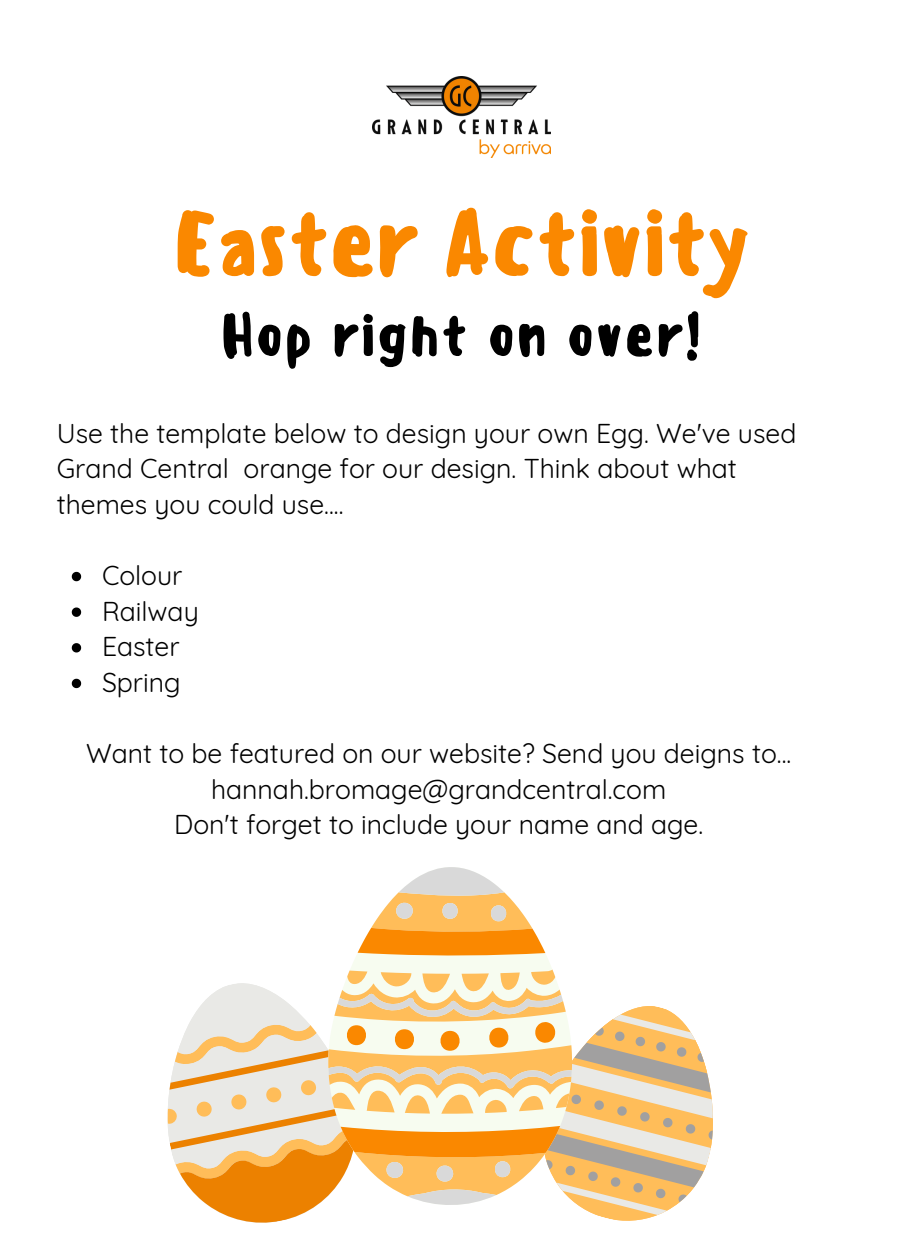
<style>
.page{position:relative;width:900px;height:1260px;background:#fff}
.page>*{position:absolute;margin:0;border:0;box-sizing:border-box;transform-origin:0 0}
.t1{font:500 90px "Sensei";letter-spacing:-.02em;color:#fa8800}
.t2{font:500 56.75px "Sensei";letter-spacing:.02em;color:#000}
.t3{font:26.5px/35.5px "Quicksand";color:#000}
</style>
<div class="page">
<img style="left:372px;top:77px;width:178px;height:80px">
<div style="left:350px;top:952px;width:203px;height:18px;background:#f7fcf0"></div>
<svg style="left:358px;top:867px;width:187px;height:89px"></svg>
<svg style="left:167px;top:970px;width:546px;height:253px"></svg>
<svg style="left:72px;top:572px;width:9px;height:9px"></svg>
<svg style="left:72px;top:608px;width:9px;height:9px"></svg>
<svg style="left:72px;top:643px;width:9px;height:9px"></svg>
<svg style="left:72px;top:679px;width:9px;height:9px"></svg>
<p class="t1" style="left:173px;top:191px;width:580px">Easter Activity</p>
<p class="t2" style="left:221px;top:302px;width:482px">Hop right on over!</p>
<p class="t3" style="left:57px;top:415px;width:741px">Use the template below to design your own Egg. We've used<br>Grand Central orange for our design. Think about what themes you could use....</p>
<p class="t3" style="left:102px;top:557px;width:82px">Colour</p>
<p class="t3" style="left:102px;top:593px;width:98px">Railway</p>
<p class="t3" style="left:102px;top:629px;width:79px">Easter</p>
<p class="t3" style="left:102px;top:664px;width:80px">Spring</p>
<p class="t3" style="left:86px;top:735px;width:707px;text-align:center">Want to be featured on our website? Send you deigns to... hannah.bromage@grandcentral.com</p>
<p class="t3" style="left:174px;top:807px;width:531px">Don't forget to include your name and age.</p>
</div>
